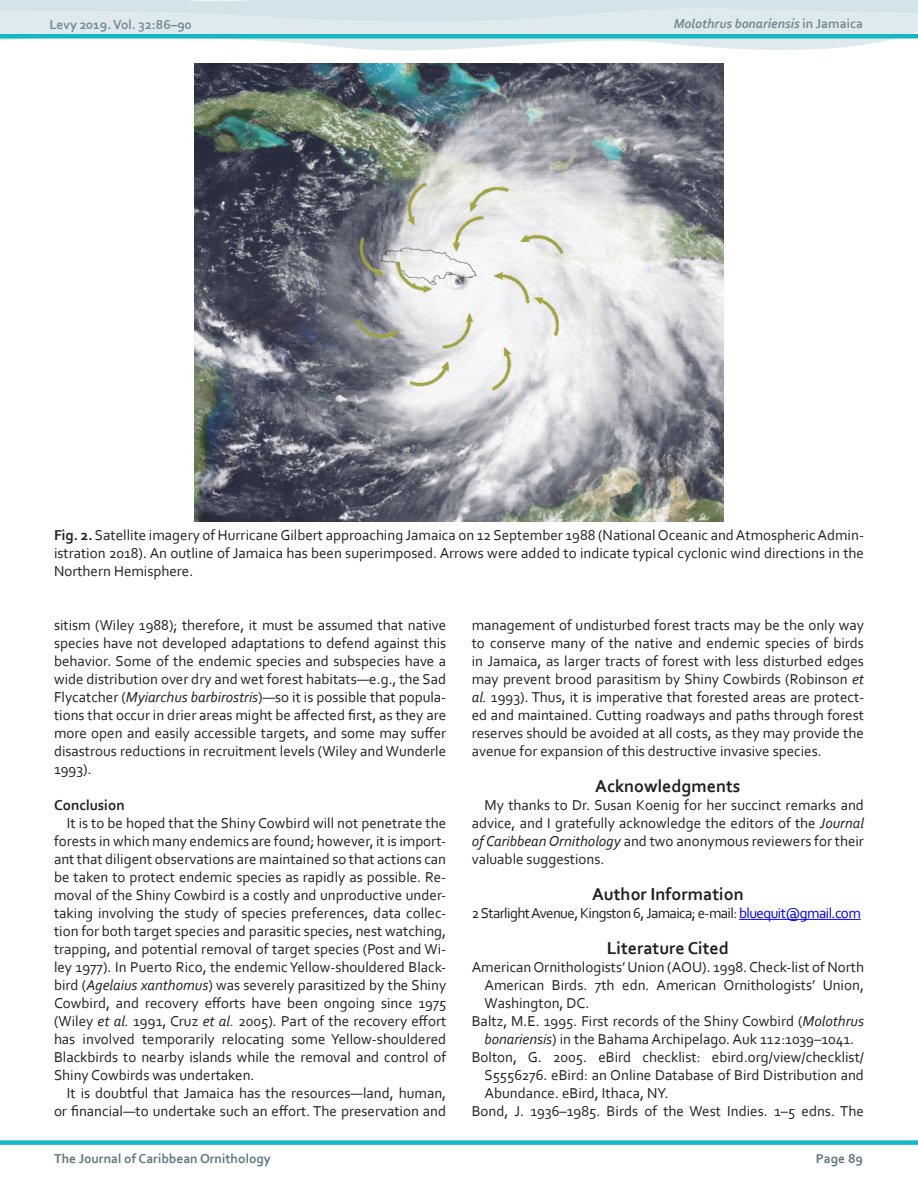
<style>
.page{position:relative;width:918px;height:1188px;background:#fff}
.page>*{position:absolute;margin:0;border:0;box-sizing:border-box;transform-origin:0 0}
.Body_Heading_1{font:700 18px "Corbel";color:#231f20}
.main_body_text{font:15px/18px "Corbel";color:#231f20;text-align:justify}
.Citation{font:15px/18px "Corbel";color:#231f20;text-align:justify}
.Figure_Legend{font:15px/18px "Corbel";color:#231f20;text-align:justify}
.Author_Info_text{font:15px "Corbel";letter-spacing:-.04em;color:#231f20}
.Body_Heading_2{font:700 15px "Corbel";color:#231f20}
.t1{font:700 13.5px "Corbel";color:#5f7682}
.t2{font:italic 700 13.5px "Corbel";color:#758b95}
.t3{font:700 13.5px "Corbel";color:#758b95}
.s1{font-style:normal}
.s2{font-weight:700}
.s3{font-style:italic}
.s4{color:#00f}
</style>
<div class="page">
<svg style="left:0;top:0;width:918px;height:51px;fill:#deeaee"></svg>
<div style="left:0;top:1140px;width:918px;height:5px;background:#16b7c3"></div>
<hr style="left:739px;top:919px;width:122px;height:1px;background:#00f">
<div style="left:0;top:34px;width:918px;height:5px;background:#16b7c3"></div>
<img style="left:194px;top:64px;width:530px;height:458px">
<p class="t3" style="left:49px;top:16px;width:144px">Levy 2019. Vol. 32:86–90</p>
<p class="t2" style="left:674px;top:15px;width:191px">Molothrus bonariensis <span class="s1">in Jamaica</span></p>
<p class="Figure_Legend" style="left:54px;top:526px;width:812px"><span class="s2">Fig. 2.</span> Satellite imagery of Hurricane Gilbert approaching Jamaica on 12 September 1988 (National Oceanic and Atmospheric Admin&shy;istration 2018). An outline of Jamaica has been superimposed. Arrows were added to indicate typical cyclonic wind directions in the Northern Hemisphere.</p>
<p class="main_body_text" style="left:54px;top:616px;width:394px">sitism (Wiley 1988); therefore, it must be assumed that native species have not developed adaptations to defend against this behavior. Some of the endemic species and subspecies have a wide distribution over dry and wet forest habitats—e.g., the Sad Flycatcher (<span class="s3">Myiarchus barbirostris</span>)—so it is possible that popula&shy;tions that occur in drier areas might be affected first, as they are more open and easily accessible targets, and some may suffer disastrous reductions in recruitment levels (Wiley and Wunderle 1993).</p>
<p class="Body_Heading_2" style="left:54px;top:796px;width:72px">Conclusion</p>
<p class="main_body_text" style="left:54px;top:814px;width:394px;text-indent:13px">It is to be hoped that the Shiny Cowbird will not penetrate the forests in which many endemics are found; however, it is import&shy;ant that diligent observations are maintained so that actions can be taken to protect endemic species as rapidly as possible. Re&shy;moval of the Shiny Cowbird is a costly and unproductive under&shy;taking involving the study of species preferences, data collec&shy;tion for both target species and parasitic species, nest watching, trapping, and potential removal of target species (Post and Wi&shy;ley 1977). In Puerto Rico, the endemic Yellow-shouldered Black&shy;bird (<span class="s3">Agelaius xanthomus</span>) was severely parasitized by the Shiny Cowbird, and recovery efforts have been ongoing since 1975 (Wiley <span class="s3">et al.</span> 1991, Cruz <span class="s3">et al.</span> 2005). Part of the recovery effort has involved temporarily relocating some Yellow-shouldered Blackbirds to nearby islands while the removal and control of Shiny Cowbirds was undertaken.</p>
<p class="main_body_text" style="left:54px;top:1084px;width:394px;text-align:right">It is doubtful that Jamaica has the resources—land, human, or financial—to undertake such an effort. The preservation and</p>
<p class="main_body_text" style="left:472px;top:616px;width:394px">management of undisturbed forest tracts may be the only way to conserve many of the native and endemic species of birds in Jamaica, as larger tracts of forest with less disturbed edges may prevent brood parasitism by Shiny Cowbirds (Robinson <span class="s3">et al.</span> 1993). Thus, it is imperative that forested areas are protect&shy;ed and maintained. Cutting roadways and paths through forest reserves should be avoided at all costs, as they may provide the avenue for expansion of this destructive invasive species.</p>
<p class="Body_Heading_1" style="left:595px;top:775px;width:147px">Acknowledgments</p>
<p class="main_body_text" style="left:472px;top:796px;width:394px;text-indent:13px">My thanks to Dr. Susan Koenig for her succinct remarks and advice, and I gratefully acknowledge the editors of the <span class="s3">Journal of Caribbean Ornithology</span> and two anonymous reviewers for their valuable suggestions.</p>
<p class="Body_Heading_1" style="left:592px;top:883px;width:153px">Author Information</p>
<p class="Author_Info_text" style="left:472px;top:904px;width:391px">2 Starlight Avenue, Kingston 6, Jamaica; e-mail: <span class="s4">bluequit@gmail.com</span></p>
<p class="Body_Heading_1" style="left:607px;top:937px;width:124px">Literature Cited</p>
<p class="Citation" style="left:485px;top:958px;width:381px;text-indent:-13px">American Ornithologists’ Union (AOU). 1998. Check-list of North American Birds. 7th edn. American Ornithologists’ Union, Washington, DC.</p>
<p class="Citation" style="left:472px;top:1012px;width:394px;text-align:center">Baltz, M.E. 1995. First records of the Shiny Cowbird (<span class="s3">Molothrus bonariensis</span>) in the Bahama Archipelago. Auk 112:1039–1041.</p>
<p class="Citation" style="left:485px;top:1048px;width:381px;text-indent:-13px">Bolton, G. 2005. eBird checklist: ebird.org/view/checklist/ S5556276. eBird: an Online Database of Bird Distribution and Abundance. eBird, Ithaca, NY.</p>
<p class="Citation" style="left:472px;top:1102px;width:394px">Bond, J. 1936–1985. Birds of the West Indies. 1–5 edns. The</p>
<p class="t1" style="left:54px;top:1150px;width:218px">The Journal of Caribbean Ornithology</p>
<p class="t1" style="left:816px;top:1150px;width:49px">Page 89</p>
</div>
